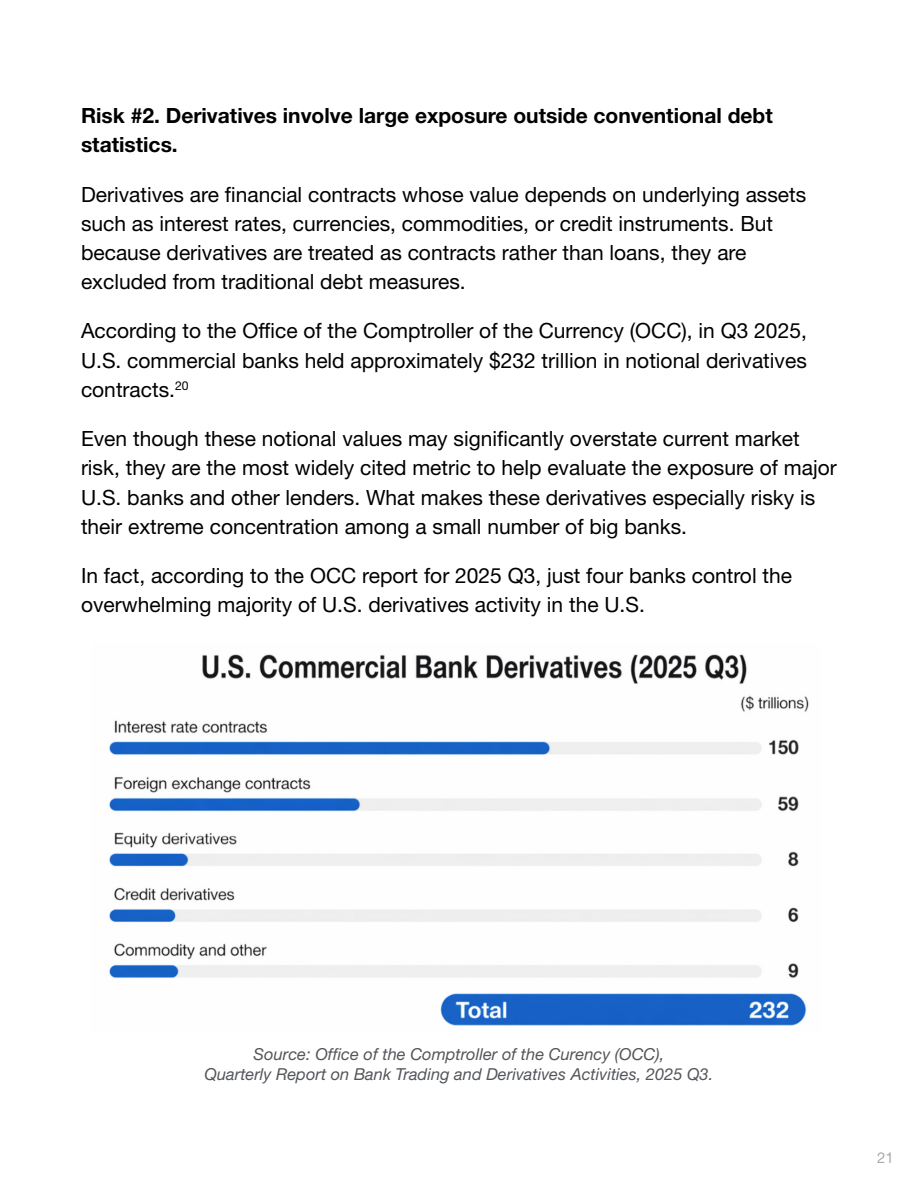
<style>
.page{position:relative;width:918px;height:1188px;background:#fff}
.page>*{position:absolute;margin:0;border:0;box-sizing:border-box;transform-origin:0 0}
.t1{font:21px/29.1px "Helvetica Neue LT Std";color:#000}
.t2{font:700 21px/29.1px "Helvetica Neue LT Std";color:#000}
.t3{font:italic 16.5px/20.1px "Helvetica Neue LT Std";color:#53565a;text-align:center}
.t4{font:15px "Helvetica Neue LT Std";color:#a9abac}
</style>
<div class="page">
<img style="left:109px;top:654px;width:700px;height:372px">
<p class="t2" style="left:81px;top:100px;width:693px">Risk #2. Derivatives involve large exposure outside conventional debt statistics.</p>
<p class="t1" style="left:81px;top:179px;width:727px">Derivatives are financial contracts whose value depends on underlying assets such as interest rates, currencies, commodities, or credit instruments. But because derivatives are treated as contracts rather than loans, they are excluded from traditional debt measures.</p>
<p class="t1" style="left:81px;top:316px;width:727px;text-align:justify">According to the Office of the Comptroller of the Currency (OCC), in Q3 2025, U.S. commercial banks held approximately $232 trillion in notional derivatives contracts.<sup>20</sup></p>
<p class="t1" style="left:81px;top:424px;width:757px">Even though these notional values may significantly overstate current market risk, they are the most widely cited metric to help evaluate the exposure of major U.S. banks and other lenders. What makes these derivatives especially risky is their extreme concentration among a small number of big banks.</p>
<p class="t1" style="left:81px;top:561px;width:713px">In fact, according to the OCC report for 2025 Q3, just four banks control the overwhelming majority of U.S. derivatives activity in the U.S.</p>
<p class="t3" style="left:205px;top:1044px;width:510px">Source: Office of the Comptroller of the Curency (OCC),<br>Quarterly Report on Bank Trading and Derivatives Activities, 2025 Q3.</p>
<p class="t4" style="left:877px;top:1149px;width:18px">21</p>
</div>
